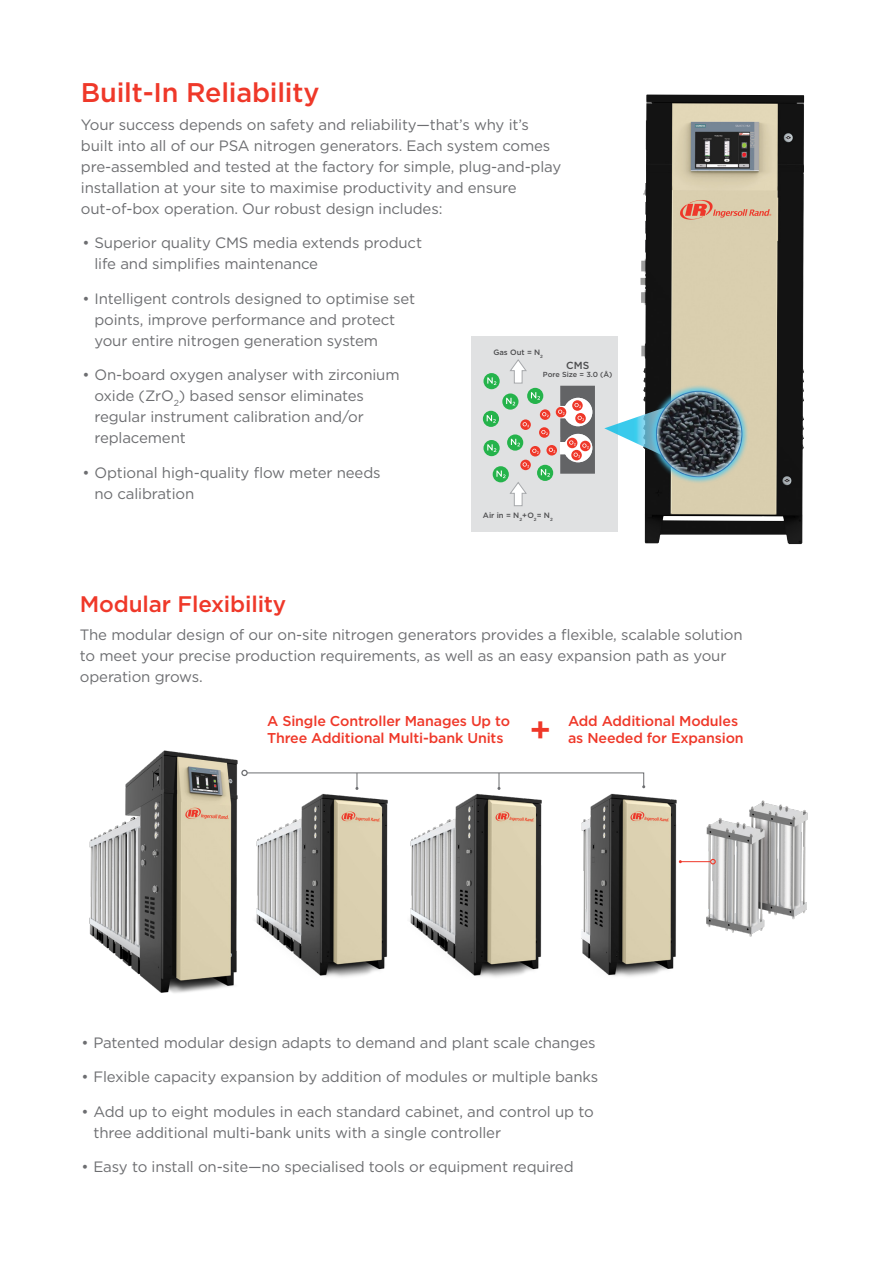
<style>
.page{position:relative;width:893px;height:1263px;background:#fff}
.page>*{position:absolute;margin:0;border:0;box-sizing:border-box;transform-origin:0 0}
.t1{font:500 34.5px "Gotham";color:#ef3829}
.t2{font:500 27px "Gotham";letter-spacing:-.01em;color:#ef3829}
.t3{font:500 22.5px "Gotham";letter-spacing:-.01em;color:#ef3829}
.t4{font:15px/21px "Gotham";letter-spacing:-.01em;color:#6d6e71}
.t5{font:500 14.25px/16.8px "Gotham";letter-spacing:-.01em;color:#ef3829}
.t6{font:500 10.2px "Gotham";color:#4d4d4f}
.t7{font:500 7.65px "Gotham";color:#4d4d4f}
.t8{font:500 7.35px "Gotham";color:#4d4d4f}
</style>
<div class="page">
<img style="left:640px;top:95px;width:164px;height:449px">
<img style="left:89px;top:750px;width:158px;height:243px">
<img style="left:410px;top:793px;width:132px;height:184px">
<img style="left:256px;top:793px;width:132px;height:184px">
<div style="left:471px;top:336px;width:147px;height:195px;background:#e0e1e2"></div>
<svg style="left:483px;top:373px;width:17px;height:16px"></svg>
<svg style="left:483px;top:411px;width:16px;height:16px"></svg>
<svg style="left:483px;top:440px;width:17px;height:16px"></svg>
<svg style="left:487px;top:359px;width:108px;height:147px"></svg>
<svg style="left:604px;top:396px;width:45px;height:76px"></svg>
<img style="left:649px;top:384px;width:99px;height:100px">
<div style="left:241px;top:770px;width:7px;height:6px;border:1px solid #6d6e71;border-radius:50%"></div>
<svg style="left:246px;top:772px;width:309px;height:18px"></svg>
<img style="left:555px;top:772px;width:143px;height:205px">
<img style="left:703px;top:800px;width:105px;height:137px">
<hr style="left:680px;top:861px;width:31px;height:1px;background:#ef3829">
<svg style="left:710px;top:859px;width:6px;height:5px"></svg>
<h2 class="t2" style="left:81px;top:75px;width:240px">Built-In Reliability</h2>
<p class="t4" style="left:81px;top:114px;width:482px">Your success depends on safety and reliability—that’s why it’s built into all of our PSA nitrogen generators. Each system comes pre-assembled and tested at the factory for simple, plug-and-play installation at your site to maximise productivity and ensure out-of-box operation. Our robust design includes:</p>
<p class="t4" style="left:94px;top:232px;width:329px;text-indent:-12px">• Superior quality CMS media extends product life and simplifies maintenance</p>
<p class="t4" style="left:94px;top:288px;width:322px;text-indent:-12px">• Intelligent controls designed to optimise set points, improve performance and protect your entire nitrogen generation system</p>
<p class="t4" style="left:94px;top:364px;width:307px;text-indent:-12px">• On-board oxygen analyser with zirconium oxide (ZrO<sub>2</sub>) based sensor eliminates regular instrument calibration and/or replacement</p>
<p class="t4" style="left:94px;top:462px;width:288px;text-indent:-12px">• Optional high-quality flow meter needs no calibration</p>
<p class="t7" style="left:493px;top:347px;width:51px">Gas Out = N<sub>2</sub></p>
<p class="t6" style="left:566px;top:358px;width:25px">CMS</p>
<p class="t8" style="left:543px;top:369px;width:71px">Pore Size = 3.0 (Å)</p>
<p class="t7" style="left:483px;top:511px;width:71px">Air in = N<sub>2</sub>+O<sub>2</sub>= N<sub>2</sub></p>
<h3 class="t3" style="left:80px;top:590px;width:208px">Modular Flexibility</h3>
<p class="t4" style="left:80px;top:624px;width:664px">The modular design of our on-site nitrogen generators provides a flexible, scalable solution to meet your precise production requirements, as well as an easy expansion path as your operation grows.</p>
<p class="t5" style="left:267px;top:712px;width:244px">A Single Controller Manages Up to<br>Three Additional Multi-bank Units</p>
<p class="t5" style="left:568px;top:712px;width:172px">Add Additional Modules</p>
<h1 class="t1" style="left:529px;top:707px;width:23px">+</h1>
<p class="t5" style="left:568px;top:729px;width:177px">as Needed for Expansion</p>
<p class="t4" style="left:81px;top:1031px;width:516px">• Patented modular design adapts to demand and plant scale changes</p>
<p class="t4" style="left:81px;top:1066px;width:518px">• Flexible capacity expansion by addition of modules or multiple banks</p>
<p class="t4" style="left:93px;top:1100px;width:502px;text-indent:-12px">• Add up to eight modules in each standard cabinet, and control up to three additional multi-bank units with a single controller</p>
<p class="t4" style="left:81px;top:1156px;width:494px">• Easy to install on-site—no specialised tools or equipment required</p>
</div>
